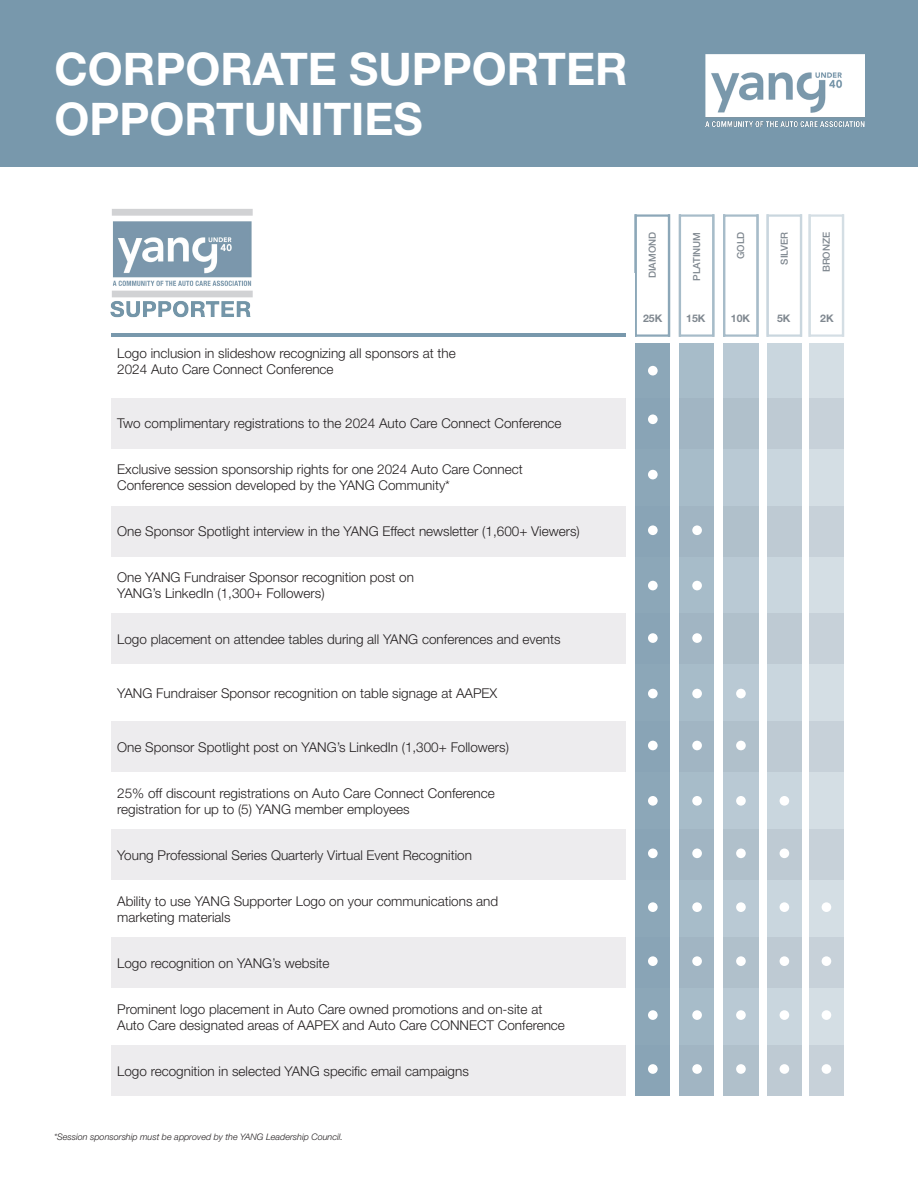
<style>
.page{position:relative;width:918px;height:1188px;background:#fff}
.page>*{position:absolute;margin:0;border:0;box-sizing:border-box;transform-origin:0 0}
.t1{font:700 45px "Helvetica Neue LT Std";color:#fff}
.body_text{font:300 13.5px/16.5px "Helvetica Neue LT Std";color:#231f20}
.t2{font:700 10.5px "Helvetica Neue LT Std";color:#808890}
.t3{font:500 9.75px "Helvetica Neue LT Std";color:#808890}
.body_text-2{font:italic 300 9px "Helvetica Neue LT Std";color:#231f20}
</style>
<div class="page">
<div style="left:111px;top:1045px;width:736px;height:51px;background:#edecee"></div>
<div style="left:111px;top:937px;width:736px;height:51px;background:#edecee"></div>
<div style="left:111px;top:829px;width:736px;height:51px;background:#edecee"></div>
<div style="left:111px;top:721px;width:736px;height:51px;background:#edecee"></div>
<div style="left:111px;top:614px;width:736px;height:50px;background:#edecee"></div>
<div style="left:111px;top:506px;width:736px;height:50px;background:#edecee"></div>
<div style="left:0;top:0;width:918px;height:166px;background:#7898ac"></div>
<div style="left:111px;top:398px;width:736px;height:50px;background:#edecee"></div>
<div style="left:635px;top:344px;width:35px;height:752px;background:#8ca7b8"></div>
<div style="left:679px;top:344px;width:35px;height:752px;background:#a7bcc9"></div>
<div style="left:767px;top:344px;width:35px;height:752px;background:#c9d6de"></div>
<div style="left:809px;top:344px;width:35px;height:752px;background:linear-gradient(to bottom,#cfd9e0,#cdd7de)"></div>
<hr style="left:111px;top:333px;width:515px;height:4px;background:#7898ac">
<div style="left:670px;top:214px;width:9px;height:918px;background:#fff"></div>
<div style="left:714px;top:214px;width:9px;height:918px;background:#fff"></div>
<div style="left:759px;top:212px;width:8px;height:920px;background:#fff"></div>
<div style="left:802px;top:212px;width:7px;height:920px;background:#fff"></div>
<div style="left:844px;top:214px;width:8px;height:918px;background:#fff"></div>
<div style="left:648px;top:366px;width:10px;height:10px;background:#fff;border-radius:50%"></div>
<div style="left:648px;top:414px;width:10px;height:10px;background:#fff;border-radius:50%"></div>
<div style="left:635px;top:214px;width:35px;height:123px;border:2px solid #7898ac"></div>
<div style="left:679px;top:214px;width:35px;height:123px;border:2px solid #7898ac"></div>
<div style="left:723px;top:214px;width:36px;height:123px;border:2px solid #7898ac"></div>
<div style="left:723px;top:344px;width:36px;height:752px;background:#b9c9d4"></div>
<div style="left:626px;top:274px;width:8px;height:914px;background:#fff"></div>
<div style="left:736px;top:741px;width:10px;height:9px;background:#fff;border-radius:50%"></div>
<div style="left:648px;top:741px;width:10px;height:9px;background:#fff;border-radius:50%"></div>
<div style="left:692px;top:741px;width:10px;height:9px;background:#fff;border-radius:50%"></div>
<div style="left:780px;top:849px;width:9px;height:9px;background:#fff;border-radius:50%"></div>
<div style="left:736px;top:849px;width:10px;height:9px;background:#fff;border-radius:50%"></div>
<div style="left:648px;top:849px;width:10px;height:9px;background:#fff;border-radius:50%"></div>
<div style="left:692px;top:849px;width:10px;height:9px;background:#fff;border-radius:50%"></div>
<div style="left:780px;top:1064px;width:9px;height:10px;background:#fff;border-radius:50%"></div>
<div style="left:736px;top:1064px;width:10px;height:10px;background:#fff;border-radius:50%"></div>
<div style="left:648px;top:1064px;width:10px;height:10px;background:#fff;border-radius:50%"></div>
<div style="left:692px;top:1064px;width:10px;height:10px;background:#fff;border-radius:50%"></div>
<div style="left:822px;top:1064px;width:9px;height:10px;background:#fff;border-radius:50%"></div>
<div style="left:780px;top:1010px;width:9px;height:10px;background:#fff;border-radius:50%"></div>
<div style="left:736px;top:1010px;width:10px;height:10px;background:#fff;border-radius:50%"></div>
<div style="left:648px;top:1010px;width:10px;height:10px;background:#fff;border-radius:50%"></div>
<div style="left:692px;top:1010px;width:10px;height:10px;background:#fff;border-radius:50%"></div>
<div style="left:822px;top:1010px;width:9px;height:10px;background:#fff;border-radius:50%"></div>
<img style="left:705px;top:54px;width:159px;height:72px">
<div style="left:648px;top:470px;width:10px;height:9px;background:#fff;border-radius:50%"></div>
<div style="left:648px;top:525px;width:10px;height:10px;background:#fff;border-radius:50%"></div>
<div style="left:692px;top:525px;width:10px;height:10px;background:#fff;border-radius:50%"></div>
<div style="left:648px;top:581px;width:10px;height:9px;background:#fff;border-radius:50%"></div>
<div style="left:692px;top:581px;width:10px;height:9px;background:#fff;border-radius:50%"></div>
<div style="left:780px;top:956px;width:9px;height:10px;background:#fff;border-radius:50%"></div>
<div style="left:736px;top:956px;width:10px;height:10px;background:#fff;border-radius:50%"></div>
<div style="left:648px;top:956px;width:10px;height:10px;background:#fff;border-radius:50%"></div>
<div style="left:692px;top:956px;width:10px;height:10px;background:#fff;border-radius:50%"></div>
<div style="left:822px;top:956px;width:9px;height:10px;background:#fff;border-radius:50%"></div>
<div style="left:648px;top:689px;width:10px;height:9px;background:#fff;border-radius:50%"></div>
<div style="left:692px;top:689px;width:10px;height:9px;background:#fff;border-radius:50%"></div>
<div style="left:648px;top:633px;width:10px;height:10px;background:#fff;border-radius:50%"></div>
<div style="left:692px;top:633px;width:10px;height:10px;background:#fff;border-radius:50%"></div>
<div style="left:736px;top:689px;width:10px;height:9px;background:#fff;border-radius:50%"></div>
<div style="left:780px;top:902px;width:9px;height:10px;background:#fff;border-radius:50%"></div>
<div style="left:736px;top:902px;width:10px;height:10px;background:#fff;border-radius:50%"></div>
<div style="left:648px;top:902px;width:10px;height:10px;background:#fff;border-radius:50%"></div>
<div style="left:692px;top:902px;width:10px;height:10px;background:#fff;border-radius:50%"></div>
<div style="left:822px;top:902px;width:9px;height:10px;background:#fff;border-radius:50%"></div>
<div style="left:780px;top:796px;width:9px;height:10px;background:#fff;border-radius:50%"></div>
<div style="left:736px;top:796px;width:10px;height:10px;background:#fff;border-radius:50%"></div>
<div style="left:648px;top:796px;width:10px;height:10px;background:#fff;border-radius:50%"></div>
<div style="left:692px;top:796px;width:10px;height:10px;background:#fff;border-radius:50%"></div>
<img style="left:110px;top:209px;width:143px;height:109px">
<p class="t1" style="left:55px;top:42px;width:575px">CORPORATE SUPPORTER</p>
<p class="t1" style="left:55px;top:91px;width:370px">OPPORTUNITIES</p>
<p class="body_text" style="left:117px;top:344px;width:340px">Logo inclusion in slideshow recognizing all sponsors at the</p>
<p class="body_text" style="left:117px;top:361px;width:218px">2024 Auto Care Connect Conference</p>
<p class="body_text" style="left:117px;top:415px;width:446px">Two complimentary registrations to the 2024 Auto Care Connect Conference</p>
<p class="body_text" style="left:117px;top:461px;width:407px">Exclusive session sponsorship rights for one 2024 Auto Care Connect<br>Conference session developed by the YANG Community*</p>
<p class="body_text" style="left:117px;top:523px;width:464px">One Sponsor Spotlight interview in the YANG Effect newsletter (1,600+ Viewers)</p>
<p class="body_text" style="left:117px;top:569px;width:298px">One YANG Fundraiser Sponsor recognition post on<br>YANG’s LinkedIn (1,300+ Followers)</p>
<p class="body_text" style="left:117px;top:631px;width:445px">Logo placement on attendee tables during all YANG conferences and events</p>
<p class="body_text" style="left:117px;top:685px;width:382px">YANG Fundraiser Sponsor recognition on table signage at AAPEX</p>
<p class="body_text" style="left:117px;top:739px;width:393px">One Sponsor Spotlight post on YANG’s LinkedIn (1,300+ Followers)</p>
<p class="body_text" style="left:117px;top:785px;width:379px">25% off discount registrations on Auto Care Connect Conference registration for up to (5) YANG member employees</p>
<p class="body_text" style="left:117px;top:847px;width:356px">Young Professional Series Quarterly Virtual Event Recognition</p>
<p class="body_text" style="left:117px;top:893px;width:383px">Ability to use YANG Supporter Logo on your communications and marketing materials</p>
<p class="body_text" style="left:117px;top:955px;width:214px">Logo recognition on YANG’s website</p>
<p class="body_text" style="left:117px;top:1001px;width:449px">Prominent logo placement in Auto Care owned promotions and on-site at<br>Auto Care designated areas of AAPEX and Auto Care CONNECT Conference</p>
<p class="body_text" style="left:117px;top:1063px;width:353px">Logo recognition in selected YANG specific email campaigns</p>
<p class="body_text-2" style="left:54px;top:1132px;width:290px">*Session sponsorship must be approved by the YANG Leadership Council.</p>
<p class="t3" style="left:647px;top:278px;width:48px;rotate:-90deg">DIAMOND</p>
<p class="t3" style="left:691px;top:281px;width:50px;rotate:-90deg">PLATINUM</p>
<p class="t3" style="left:735px;top:259px;width:29px;rotate:-90deg">GOLD</p>
<p class="t3" style="left:779px;top:265px;width:34px;rotate:-90deg">SILVER</p>
<p class="t3" style="left:821px;top:272px;width:42px;rotate:-90deg">BRONZE</p>
<p class="t2" style="left:643px;top:311px;width:21px">25K</p>
<p class="t2" style="left:686px;top:311px;width:21px">15K</p>
<p class="t2" style="left:731px;top:311px;width:21px">10K</p>
<p class="t2" style="left:777px;top:311px;width:15px">5K</p>
<p class="t2" style="left:820px;top:311px;width:15px">2K</p>
</div>
